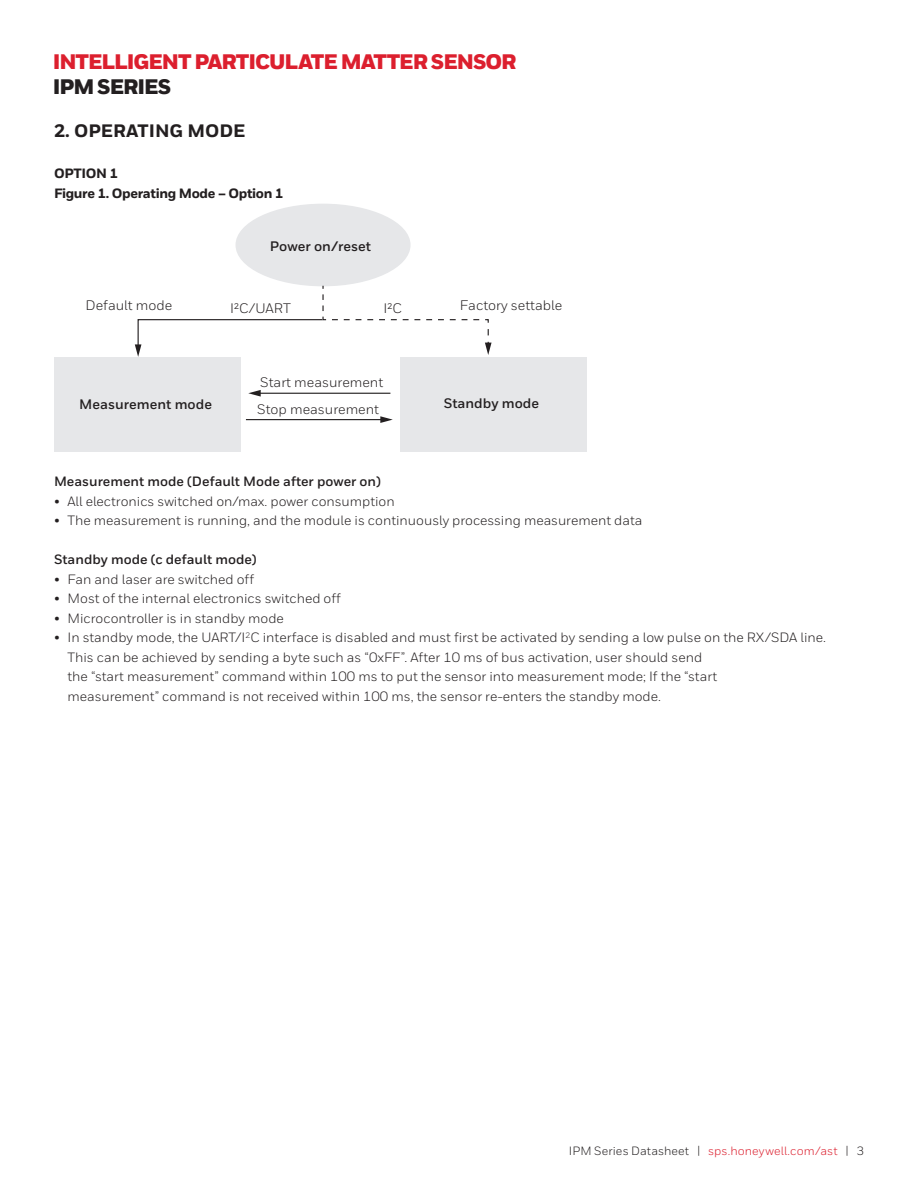
<style>
.page{position:relative;width:918px;height:1188px;background:#fff}
.page>*{position:absolute;margin:0;border:0;box-sizing:border-box;transform-origin:0 0}
.t1{font:900 21px "Honeywell Sans";letter-spacing:-.05em;color:#dc1f2e}
.t2{font:900 21px "Honeywell Sans";letter-spacing:-.05em;color:#231f20}
.t3{font:800 18px "Honeywell Sans";color:#231f20}
.t4{font:13.8px "Honeywell Sans";color:#231f20}
.t5{font:700 13.8px "Honeywell Sans";color:#231f20}
.t6{font:13.5px/19.5px "Honeywell Sans";color:#231f20}
.t7{font:700 13.5px "Honeywell Sans";color:#231f20}
.t8{font:800 13.5px "Honeywell Sans";letter-spacing:-.025em;color:#231f20}
.t9{font:12px "Honeywell Sans";letter-spacing:.005em;color:#231f20}
.s1{color:#dc1f2e}
</style>
<div class="page">
<div style="left:236px;top:204px;width:175px;height:82px;background:#e6e7e9;border-radius:50%"></div>
<div style="left:54px;top:357px;width:187px;height:95px;background:#e6e7e9"></div>
<div style="left:400px;top:357px;width:186px;height:95px;background:#e6e7e9"></div>
<svg style="left:135px;top:286px;width:357px;height:71px"></svg>
<hr style="left:258px;top:393px;width:132px;height:1px;background:#231f20">
<svg style="left:248px;top:390px;width:13px;height:7px"></svg>
<hr style="left:246px;top:419px;width:137px;height:1px;background:#231f20">
<svg style="left:380px;top:416px;width:13px;height:7px"></svg>
<h1 class="t1" style="left:53px;top:48px;width:465px">INTELLIGENT PARTICULATE MATTER SENSOR</h1>
<h1 class="t2" style="left:53px;top:74px;width:120px">IPM SERIES</h1>
<p class="t3" style="left:54px;top:120px;width:193px">2. OPERATING MODE</p>
<p class="t8" style="left:54px;top:165px;width:66px">OPTION 1</p>
<p class="t8" style="left:54px;top:185px;width:231px">Figure 1. Operating Mode – Option 1</p>
<p class="t5" style="left:270px;top:238px;width:103px">Power on/reset</p>
<p class="t4" style="left:86px;top:297px;width:88px">Default mode</p>
<p class="t4" style="left:460px;top:297px;width:104px">Factory settable</p>
<p class="t4" style="left:230px;top:300px;width:62px">I²C/UART</p>
<p class="t4" style="left:383px;top:300px;width:20px">I²C</p>
<p class="t5" style="left:79px;top:396px;width:134px">Measurement mode</p>
<p class="t4" style="left:260px;top:374px;width:125px">Start measurement</p>
<p class="t4" style="left:257px;top:401px;width:123px">Stop measurement</p>
<p class="t5" style="left:444px;top:395px;width:97px">Standby mode</p>
<p class="t7" style="left:54px;top:473px;width:328px">Measurement mode (Default Mode after power on)</p>
<p class="t6" style="left:54px;top:491px;width:342px">• All electronics switched on/max. power consumption</p>
<p class="t6" style="left:54px;top:511px;width:590px">• The measurement is running, and the module is continuously processing measurement data</p>
<p class="t7" style="left:54px;top:551px;width:204px">Standby mode (c default mode)</p>
<p class="t6" style="left:54px;top:569px;width:202px">• Fan and laser are switched off</p>
<p class="t6" style="left:54px;top:589px;width:288px">• Most of the internal electronics switched off</p>
<p class="t6" style="left:54px;top:608px;width:231px">• Microcontroller is in standby mode</p>
<p class="t6" style="left:68px;top:628px;width:760px;text-indent:-14px">• In standby mode, the UART/I<sup>2</sup>C interface is disabled and must first be activated by sending a low pulse on the RX/SDA line.<br>This can be achieved by sending a byte such as “0xFF”. After 10 ms of bus activation, user should send<br>the “start measurement” command within 100 ms to put the sensor into measurement mode; If the “start<br>measurement” command is not received within 100 ms, the sensor re-enters the standby mode.</p>
<p class="t9" style="left:569px;top:1144px;width:297px">IPM Series Datasheet | <span class="s1">sps.honeywell.com/ast</span> | 3</p>
</div>
